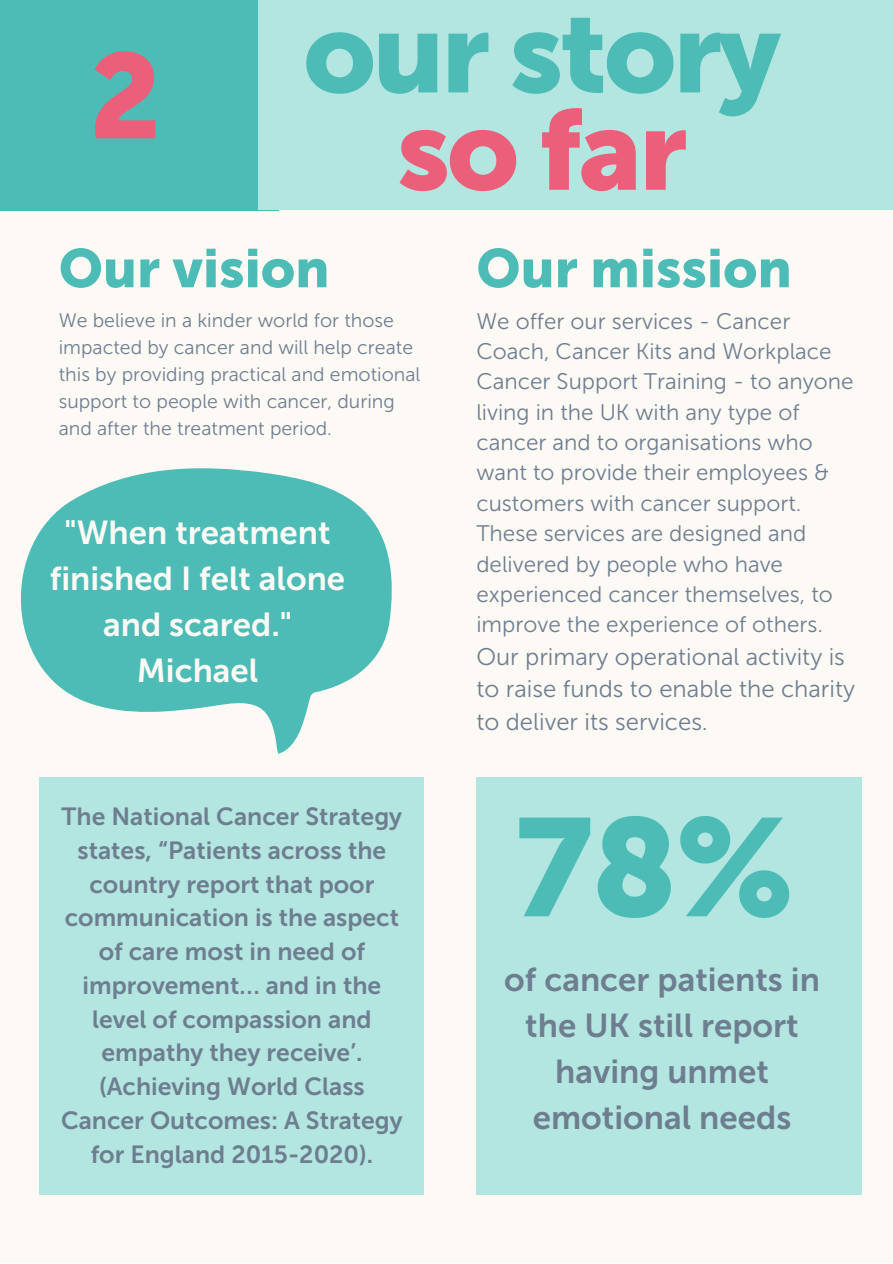
<style>
.page{position:relative;width:893px;height:1264px;background:#fff}
.page>*{position:absolute;margin:0;border:0;box-sizing:border-box;transform-origin:0 0}
.t1{font:138px "Museo Sans 900";color:#4dbcb6}
.t2{font:119.85px "Museo Sans 900";color:#eb5f7b}
.t3{font:114.15px "Museo Sans 900";letter-spacing:-.03em;color:#4dbcb6}
.t4{font:113.55px "Museo Sans 900";color:#eb5f7b}
.t5{font:54px "Museo Sans 900";color:#4dbcb6}
.t6{font:33px/45.9px "Museo Sans 700";color:#6e7e90;text-align:center}
.t7{font:33px/46px "Museo Sans 700";color:#fdfaf6;text-align:center}
.t8{font:24.75px/33.8px "Museo Sans 700";color:#6e7e90;text-align:center}
.t9{font:24px/32.5px "Museo Sans 300";color:#6e7e90}
.t10{font:22.5px/30.3px "Museo Sans 300";color:#6e7e90}
.t11{font:19.5px/27px "Museo Sans 300";color:#6e7e90}
</style>
<div class="page">
<div style="left:0;top:0;width:892px;height:1262px;background:#fdfaf6"></div>
<div style="left:476px;top:777px;width:386px;height:417px;background:#b3e6e0"></div>
<div style="left:0;top:0;width:279px;height:210px;background:#4dbcb6"></div>
<div style="left:258px;top:0;width:634px;height:209px;background:#b3e6e0"></div>
<div style="left:39px;top:777px;width:385px;height:417px;background:#b3e6e0"></div>
<svg style="left:20px;top:468px;width:372px;height:285px;fill:#4dbcb6"></svg>
<p class="t2" style="left:89px;top:26px;width:74px">2</p>
<p class="t3" style="left:303px;top:-15px;width:479px">our story</p>
<p class="t4" style="left:397px;top:83px;width:292px">so far</p>
<p class="t5" style="left:59px;top:236px;width:272px">Our vision</p>
<p class="t5" style="left:476px;top:236px;width:317px">Our mission</p>
<p class="t11" style="left:59px;top:306px;width:363px">We believe in a kinder world for those impacted by cancer and will help create this by providing practical and emotional support to people with cancer, during and after the treatment period.</p>
<p class="t10" style="left:476px;top:306px;width:379px">We offer our services - Cancer<br>Coach, Cancer Kits and Workplace<br>Cancer Support Training - to anyone living in the UK with any type of cancer and to organisations who want to provide their employees &amp; customers with cancer support.<br>These services are designed and delivered by people who have experienced cancer themselves, to improve the experience of others.</p>
<p class="t9" style="left:476px;top:640px;width:380px">Our primary operational activity is to raise funds to enable the charity to deliver its services.</p>
<p class="t7" style="left:50px;top:509px;width:297px">"When treatment finished I felt alone and scared."</p>
<p class="t7" style="left:137px;top:647px;width:123px">Michael</p>
<p class="t8" style="left:61px;top:799px;width:343px">The National Cancer Strategy states, “Patients across the country report that poor communication is the aspect of care most in need of improvement… and in the level of compassion and empathy they receive’. (Achieving World Class<br>Cancer Outcomes: A Strategy for England 2015-2020).</p>
<p class="t1" style="left:514px;top:786px;width:281px">78%</p>
<p class="t6" style="left:504px;top:956px;width:317px">of cancer patients in the UK still report having unmet emotional needs</p>
</div>
